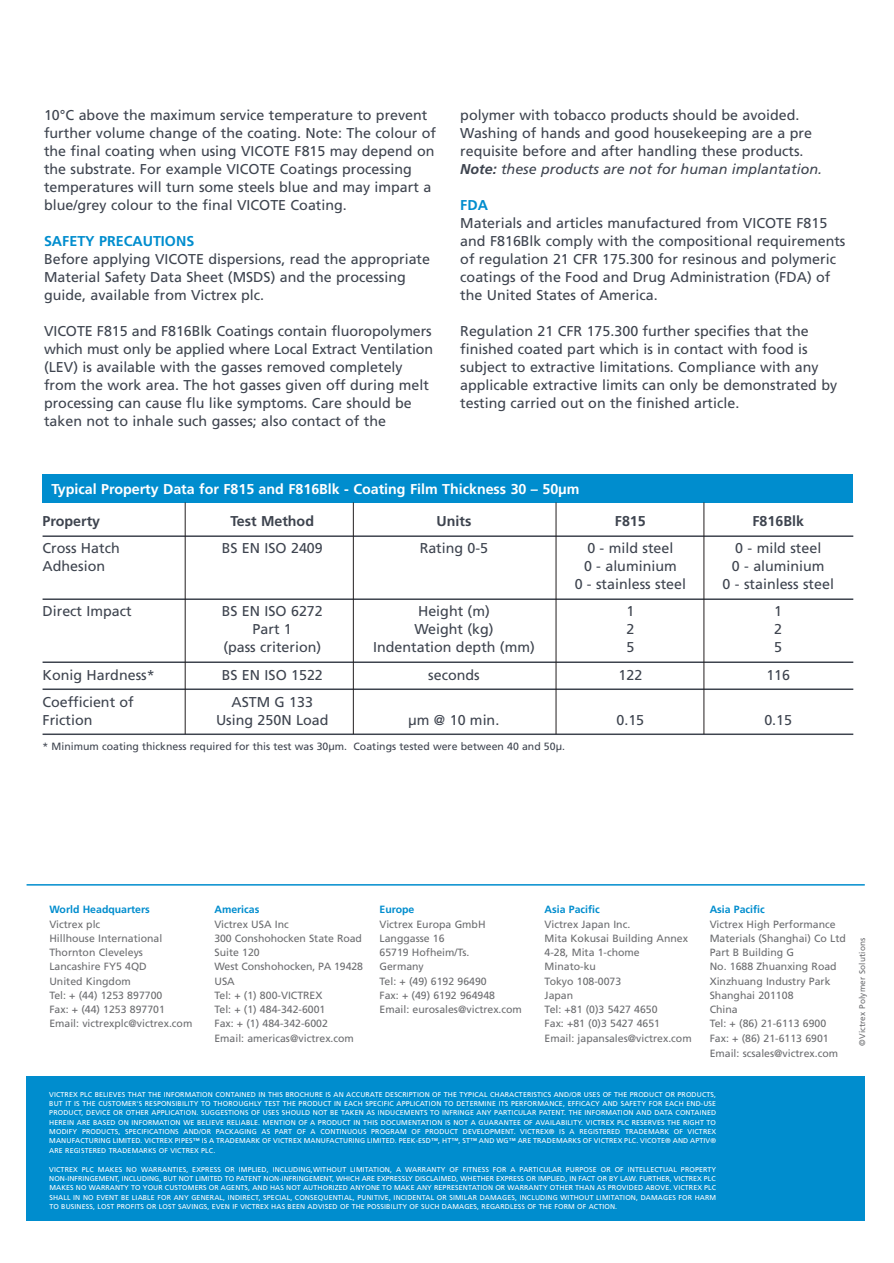
<style>
.page{position:relative;width:894px;height:1263px;background:#fff}
.page>*{position:absolute;margin:0;border:0;box-sizing:border-box;transform-origin:0 0}
.t1{font:14.25px/18px "Frutiger";color:#3e444f}
.t2{font:700 14.25px "Frutiger";color:#fff}
.t3{font:700 14.25px "Frutiger";color:#3e444f}
.t4{font:700 14.25px "Frutiger";color:#008dce}
.t5{font:10.5px/14.2px "Frutiger";color:#6c6d70}
.t6{font:10.5px "Frutiger";color:#3e444f}
.t7{font:700 10.5px "Frutiger";color:#008dce}
.t8{font:8.25px "Frutiger";letter-spacing:.015em;color:#6c6d70}
.t9{font:7.05px/9.4px "Frutiger";letter-spacing:.015em;color:#fff;text-align:justify}
.s1{font-weight:700;font-style:italic}
.s2{font-style:italic}
</style>
<div class="page">
<div style="left:27px;top:1075px;width:837px;height:145px;background:#008dce"></div>
<hr style="left:27px;top:884px;width:837px;height:1px;background:#008dce">
<div style="left:43px;top:474px;width:810px;height:28px;background:#008dce"></div>
<hr style="left:43px;top:535px;width:810px;height:2px;background:#3e444f">
<hr style="left:43px;top:598px;width:810px;height:2px;background:#3e444f">
<hr style="left:43px;top:661px;width:810px;height:2px;background:#3e444f">
<hr style="left:43px;top:688px;width:810px;height:2px;background:#3e444f">
<hr style="left:43px;top:733px;width:810px;height:2px;background:#3e444f">
<hr style="left:185px;top:502px;width:1px;height:232px;background:#231f20">
<hr style="left:353px;top:502px;width:1px;height:232px;background:#231f20">
<hr style="left:555px;top:502px;width:1px;height:232px;background:#231f20">
<hr style="left:703px;top:502px;width:1px;height:232px;background:#231f20">
<p class="t1" style="left:44px;top:107px;width:393px">10°C above the maximum service temperature to prevent further volume change of the coating. Note: The colour of the final coating when using VICOTE F815 may depend on the substrate. For example VICOTE Coatings processing temperatures will turn some steels blue and may impart a blue/grey colour to the final VICOTE Coating.</p>
<p class="t4" style="left:44px;top:235px;width:152px">SAFETY PRECAUTIONS</p>
<p class="t1" style="left:44px;top:251px;width:387px">Before applying VICOTE dispersions, read the appropriate<br>Material Safety Data Sheet (MSDS) and the processing guide, available from Victrex plc.</p>
<p class="t1" style="left:44px;top:323px;width:390px">VICOTE F815 and F816Blk Coatings contain fluoropolymers which must only be applied where Local Extract Ventilation (LEV) is available with the gasses removed completely from the work area. The hot gasses given off during melt processing can cause flu like symptoms. Care should be taken not to inhale such gasses; also contact of the</p>
<p class="t1" style="left:460px;top:107px;width:363px">polymer with tobacco products should be avoided.<br>Washing of hands and good housekeeping are a pre requisite before and after handling these products.<br><span class="s1">Note:</span> <span class="s2">these products are not for human implantation.</span></p>
<p class="t4" style="left:460px;top:199px;width:29px">FDA</p>
<p class="t1" style="left:460px;top:215px;width:386px">Materials and articles manufactured from VICOTE F815 and F816Blk comply with the compositional requirements of regulation 21 CFR 175.300 for resinous and polymeric coatings of the Food and Drug Administration (FDA) of the United States of America.</p>
<p class="t1" style="left:460px;top:323px;width:378px">Regulation 21 CFR 175.300 further specifies that the finished coated part which is in contact with food is subject to extractive limitations. Compliance with any applicable extractive limits can only be demonstrated by testing carried out on the finished article.</p>
<p class="t2" style="left:52px;top:483px;width:529px">Typical Property Data for F815 and F816Blk - Coating Film Thickness 30 – 50µm</p>
<p class="t3" style="left:43px;top:516px;width:59px">Property</p>
<p class="t3" style="left:230px;top:516px;width:85px">Test Method</p>
<p class="t3" style="left:436px;top:516px;width:36px">Units</p>
<p class="t3" style="left:614px;top:516px;width:32px">F815</p>
<p class="t3" style="left:752px;top:516px;width:53px">F816Blk</p>
<p class="t1" style="left:43px;top:540px;width:79px">Cross Hatch</p>
<p class="t1" style="left:222px;top:540px;width:102px">BS EN ISO 2409</p>
<p class="t1" style="left:419px;top:540px;width:70px">Rating 0-5</p>
<p class="t1" style="left:587px;top:540px;width:87px">0 - mild steel</p>
<p class="t1" style="left:735px;top:540px;width:87px">0 - mild steel</p>
<p class="t1" style="left:43px;top:558px;width:64px">Adhesion</p>
<p class="t1" style="left:583px;top:558px;width:94px">0 - aluminium</p>
<p class="t1" style="left:731px;top:558px;width:94px">0 - aluminium</p>
<p class="t1" style="left:574px;top:576px;width:113px">0 - stainless steel</p>
<p class="t1" style="left:722px;top:576px;width:113px">0 - stainless steel</p>
<p class="t1" style="left:43px;top:603px;width:91px">Direct Impact</p>
<p class="t1" style="left:222px;top:603px;width:102px">BS EN ISO 6272</p>
<p class="t1" style="left:418px;top:603px;width:73px">Height (m)</p>
<p class="t1" style="left:626px;top:603px;width:9px">1</p>
<p class="t1" style="left:774px;top:603px;width:9px">1</p>
<p class="t1" style="left:252px;top:621px;width:41px">Part 1</p>
<p class="t1" style="left:414px;top:621px;width:81px">Weight (kg)</p>
<p class="t1" style="left:626px;top:621px;width:9px">2</p>
<p class="t1" style="left:774px;top:621px;width:9px">2</p>
<p class="t1" style="left:223px;top:639px;width:99px">(pass criterion)</p>
<p class="t1" style="left:373px;top:639px;width:163px">Indentation depth (mm)</p>
<p class="t1" style="left:626px;top:639px;width:9px">5</p>
<p class="t1" style="left:774px;top:639px;width:9px">5</p>
<p class="t1" style="left:43px;top:666px;width:114px">Konig Hardness*</p>
<p class="t1" style="left:222px;top:666px;width:102px">BS EN ISO 1522</p>
<p class="t1" style="left:428px;top:666px;width:53px">seconds</p>
<p class="t1" style="left:618px;top:666px;width:25px">122</p>
<p class="t1" style="left:766px;top:666px;width:25px">116</p>
<p class="t1" style="left:43px;top:693px;width:93px">Coefficient of</p>
<p class="t1" style="left:231px;top:693px;width:83px">ASTM G 133</p>
<p class="t1" style="left:43px;top:711px;width:51px">Friction</p>
<p class="t1" style="left:216px;top:711px;width:114px">Using 250N Load</p>
<p class="t1" style="left:408px;top:711px;width:93px">µm @ 10 min.</p>
<p class="t1" style="left:616px;top:711px;width:29px">0.15</p>
<p class="t1" style="left:764px;top:711px;width:29px">0.15</p>
<p class="t6" style="left:43px;top:742px;width:523px">* Minimum coating thickness required for this test was 30µm. Coatings tested were between 40 and 50µ.</p>
<p class="t7" style="left:49px;top:905px;width:102px">World Headquarters</p>
<p class="t5" style="left:49px;top:917px;width:144px">Victrex plc<br>Hillhouse International<br>Thornton Cleveleys<br>Lancashire FY5 4QD<br>United Kingdom<br>Tel: + (44) 1253 897700<br>Fax: + (44) 1253 897701<br>Email: victrexplc@victrex.com</p>
<p class="t7" style="left:214px;top:905px;width:46px">Americas</p>
<p class="t5" style="left:214px;top:917px;width:150px">Victrex USA Inc<br>300 Conshohocken State Road<br>Suite 120<br>West Conshohocken, PA 19428<br>USA<br>Tel: + (1) 800-VICTREX<br>Tel: + (1) 484-342-6001<br>Fax: + (1) 484-342-6002<br>Email: americas@victrex.com</p>
<p class="t7" style="left:379px;top:905px;width:36px">Europe</p>
<p class="t5" style="left:379px;top:917px;width:144px">Victrex Europa GmbH<br>Langgasse 16<br>65719 Hofheim/Ts.<br>Germany<br>Tel: + (49) 6192 96490<br>Fax: + (49) 6192 964948<br>Email: eurosales@victrex.com</p>
<p class="t7" style="left:544px;top:905px;width:57px">Asia Pacific</p>
<p class="t5" style="left:544px;top:917px;width:148px">Victrex Japan Inc.<br>Mita Kokusai Building Annex<br>4-28, Mita 1-chome<br>Minato-ku<br>Tokyo 108-0073<br>Japan<br>Tel: +81 (0)3 5427 4650<br>Fax: +81 (0)3 5427 4651<br>Email: japansales@victrex.com</p>
<p class="t7" style="left:709px;top:905px;width:57px">Asia Pacific</p>
<p class="t5" style="left:709px;top:917px;width:138px">Victrex High Performance<br>Materials (Shanghai) Co Ltd<br>Part B Building G<br>No. 1688 Zhuanxing Road<br>Xinzhuang Industry Park<br>Shanghai 201108<br>China<br>Tel: + (86) 21-6113 6900<br>Fax: + (86) 21-6113 6901<br>Email: scsales@victrex.com</p>
<p class="t8" style="left:858px;top:1045px;width:109px;rotate:-90deg">©Victrex Polymer Solutions</p>
<p class="t9" style="left:49px;top:1089px;width:668px">VICTREX PLC BELIEVES THAT THE INFORMATION CONTAINED IN THIS BROCHURE IS AN ACCURATE DESCRIPTION OF THE TYPICAL CHARACTERISTICS AND/OR USES OF THE PRODUCT OR PRODUCTS, BUT IT IS THE CUSTOMER'S RESPONSIBILITY TO THOROUGHLY TEST THE PRODUCT IN EACH SPECIFIC APPLICATION TO DETERMINE ITS PERFORMANCE, EFFICACY AND SAFETY FOR EACH END-USE PRODUCT, DEVICE OR OTHER APPLICATION. SUGGESTIONS OF USES SHOULD NOT BE TAKEN AS INDUCEMENTS TO INFRINGE ANY PARTICULAR PATENT. THE INFORMATION AND DATA CONTAINED HEREIN ARE BASED ON INFORMATION WE BELIEVE RELIABLE. MENTION OF A PRODUCT IN THIS DOCUMENTATION IS NOT A GUARANTEE OF AVAILABILITY. VICTREX PLC RESERVES THE RIGHT TO MODIFY PRODUCTS, SPECIFICATIONS AND/OR PACKAGING AS PART OF A CONTINUOUS PROGRAM OF PRODUCT DEVELOPMENT. VICTREX® IS A REGISTERED TRADEMARK OF VICTREX MANUFACTURING LIMITED. VICTREX PIPES™ IS A TRADEMARK OF VICTREX MANUFACTURING LIMITED. PEEK-ESD™, HT™, ST™ AND WG™ ARE TRADEMARKS OF VICTREX PLC. VICOTE® AND APTIV® ARE REGISTERED TRADEMARKS OF VICTREX PLC.</p>
<p class="t9" style="left:49px;top:1164px;width:668px">VICTREX PLC MAKES NO WARRANTIES, EXPRESS OR IMPLIED, INCLUDING,WITHOUT LIMITATION, A WARRANTY OF FITNESS FOR A PARTICULAR PURPOSE OR OF INTELLECTUAL PROPERTY NON-INFRINGEMENT, INCLUDING, BUT NOT LIMITED TO PATENT NON-INFRINGEMENT, WHICH ARE EXPRESSLY DISCLAIMED, WHETHER EXPRESS OR IMPLIED, IN FACT OR BY LAW. FURTHER, VICTREX PLC MAKES NO WARRANTY TO YOUR CUSTOMERS OR AGENTS, AND HAS NOT AUTHORIZED ANYONE TO MAKE ANY REPRESENTATION OR WARRANTY OTHER THAN AS PROVIDED ABOVE. VICTREX PLC SHALL IN NO EVENT BE LIABLE FOR ANY GENERAL, INDIRECT, SPECIAL, CONSEQUENTIAL, PUNITIVE, INCIDENTAL OR SIMILAR DAMAGES, INCLUDING WITHOUT LIMITATION, DAMAGES FOR HARM TO BUSINESS, LOST PROFITS OR LOST SAVINGS, EVEN IF VICTREX HAS BEEN ADVISED OF THE POSSIBILITY OF SUCH DAMAGES, REGARDLESS OF THE FORM OF ACTION.</p>
</div>
